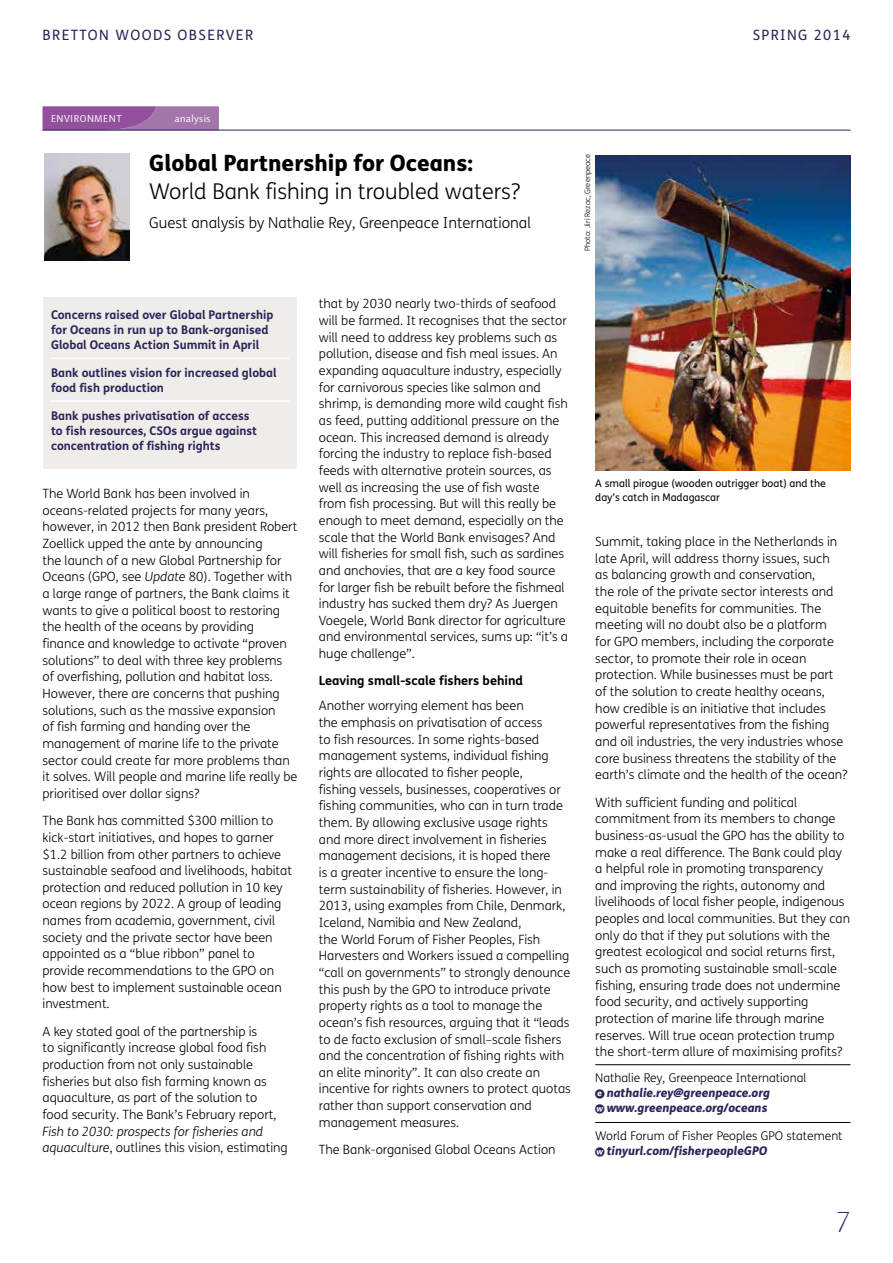
<style>
.page{position:relative;width:893px;height:1263px;background:#fff}
.page>*{position:absolute;margin:0;border:0;box-sizing:border-box;transform-origin:0 0}
.t1{font:28.5px "Shaker RL";color:#2a2559}
.t2{font:800 22.5px "FS Me";color:#000}
.t3{font:300 21.75px "FS Me";color:#000}
.t4{font:300 15px "FS Me";color:#000}
.t5{font:14.25px "FS Me";letter-spacing:.1em;color:#2a2559}
.t6{font:300 12.75px/16.6px "FS Me";color:#000}
.t7{font:italic 300 12.75px/16.6px "FS Me";color:#000}
.t8{font:700 12.75px "FS Me";color:#000}
.t9{font:700 12px/15px "FS Me";color:#2a2559}
.t10{font:12px/15px "weblinks";color:#2a2559}
.t11{font:300 12px "FS Me";color:#000}
.t12{font:10.8px "Shaker R";letter-spacing:.05em;color:#fff}
.t13{font:10.5px/13.5px "FS Me";color:#000}
.t14{font:300 7.5px "FS Me";color:#000}
.s1{font-style:italic}
.s2{font-style:normal}
</style>
<div class="page">
<div style="left:43px;top:297px;width:254px;height:172px;background:#efecea"></div>
<hr style="left:51px;top:358px;width:238px;height:1px;background:#fff">
<hr style="left:51px;top:400px;width:238px;height:2px;background:#fff">
<hr style="left:595px;top:1064px;width:255px;height:1px;background:#000">
<hr style="left:595px;top:1122px;width:255px;height:1px;background:#000">
<img style="left:595px;top:155px;width:255px;height:315px">
<svg style="left:43px;top:106px;width:176px;height:24px;background:#9960a1"></svg>
<hr style="left:43px;top:130px;width:807px;height:1px;background:#2a2559">
<img style="left:44px;top:154px;width:85px;height:106px">
<p class="t5" style="left:43px;top:27px;width:212px">BRETTON WOODS OBSERVER</p>
<p class="t5" style="left:753px;top:27px;width:99px">SPRING 2014</p>
<p class="t12" style="left:51px;top:113px;width:72px">ENVIRONMENT</p>
<p class="t12" style="left:175px;top:113px;width:37px">analysis</p>
<h2 class="t2" style="left:149px;top:149px;width:325px">Global Partnership for Oceans:</h2>
<h3 class="t3" style="left:149px;top:179px;width:372px">World Bank fishing in troubled waters?</h3>
<p class="t4" style="left:149px;top:214px;width:383px">Guest analysis by Nathalie Rey, Greenpeace International</p>
<p class="t14" style="left:583px;top:251px;width:99px;rotate:-90deg">Photo: Jiri Rezac, Greenpeace</p>
<p class="t9" style="left:51px;top:307px;width:224px">Concerns raised over Global Partnership for Oceans in run up to Bank-organised<br>Global Oceans Action Summit in April</p>
<p class="t9" style="left:51px;top:365px;width:227px">Bank outlines vision for increased global food fish production</p>
<p class="t9" style="left:51px;top:408px;width:208px">Bank pushes privatisation of access to fish resources, CSOs argue against concentration of fishing rights</p>
<p class="t6" style="left:43px;top:486px;width:256px">The World Bank has been involved in oceans-related projects for many years, however, in 2012 then Bank president Robert Zoellick upped the ante by announcing<br>the launch of a new Global Partnership for Oceans (GPO, see <span class="s1">Update</span> 80). Together with a large range of partners, the Bank claims it wants to give a political boost to restoring the health of the oceans by providing finance and knowledge to activate “proven solutions” to deal with three key problems<br>of overfishing, pollution and habitat loss.<br>However, there are concerns that pushing solutions, such as the massive expansion<br>of fish farming and handing over the management of marine life to the private sector could create far more problems than it solves. Will people and marine life really be prioritised over dollar signs?</p>
<p class="t6" style="left:43px;top:813px;width:251px">The Bank has committed $300 million to kick-start initiatives, and hopes to garner $1.2 billion from other partners to achieve sustainable seafood and livelihoods, habitat protection and reduced pollution in 10 key ocean regions by 2022. A group of leading names from academia, government, civil society and the private sector have been appointed as a “blue ribbon” panel to provide recommendations to the GPO on how best to implement sustainable ocean investment.</p>
<p class="t6" style="left:43px;top:1023px;width:235px">A key stated goal of the partnership is<br>to significantly increase global food fish production from not only sustainable fisheries but also fish farming known as aquaculture, as part of the solution to food security. The Bank’s February report,</p>
<p class="t7" style="left:43px;top:1123px;width:247px">Fish to 2030: prospects for fisheries and aquaculture<span class="s2">, outlines this vision, estimating</span></p>
<p class="t6" style="left:319px;top:296px;width:251px">that by 2030 nearly two-thirds of seafood will be farmed. It recognises that the sector will need to address key problems such as pollution, disease and fish meal issues. An expanding aquaculture industry, especially for carnivorous species like salmon and shrimp, is demanding more wild caught fish as feed, putting additional pressure on the ocean. This increased demand is already forcing the industry to replace fish-based feeds with alternative protein sources, as well as increasing the use of fish waste from fish processing. But will this really be enough to meet demand, especially on the scale that the World Bank envisages? And will fisheries for small fish, such as sardines and anchovies, that are a key food source for larger fish be rebuilt before the fishmeal industry has sucked them dry? As Juergen Voegele, World Bank director for agriculture and environmental services, sums up: “it’s a huge challenge”.</p>
<p class="t8" style="left:319px;top:673px;width:206px">Leaving small-scale fishers behind</p>
<p class="t6" style="left:319px;top:698px;width:254px">Another worrying element has been<br>the emphasis on privatisation of access<br>to fish resources. In some rights-based management systems, individual fishing rights are allocated to fisher people,<br>fishing vessels, businesses, cooperatives or fishing communities, who can in turn trade them. By allowing exclusive usage rights and more direct involvement in fisheries management decisions, it is hoped there<br>is a greater incentive to ensure the long&shy;term sustainability of fisheries. However, in 2013, using examples from Chile, Denmark, Iceland, Namibia and New Zealand,<br>the World Forum of Fisher Peoples, Fish Harvesters and Workers issued a compelling “call on governments” to strongly denounce this push by the GPO to introduce private property rights as a tool to manage the ocean’s fish resources, arguing that it “leads to de facto exclusion of small–scale fishers and the concentration of fishing rights with an elite minority”. It can also create an incentive for rights owners to protect quotas rather than support conservation and management measures.</p>
<p class="t6" style="left:319px;top:1141px;width:238px">The Bank-organised Global Oceans Action</p>
<p class="t13" style="left:595px;top:477px;width:232px">A small pirogue (wooden outrigger boat) and the day’s catch in Madagascar</p>
<p class="t6" style="left:595px;top:534px;width:254px">Summit, taking place in the Netherlands in late April, will address thorny issues, such<br>as balancing growth and conservation,<br>the role of the private sector interests and equitable benefits for communities. The meeting will no doubt also be a platform<br>for GPO members, including the corporate sector, to promote their role in ocean protection. While businesses must be part of the solution to create healthy oceans, how credible is an initiative that includes powerful representatives from the fishing and oil industries, the very industries whose core business threatens the stability of the earth’s climate and the health of the ocean?</p>
<p class="t6" style="left:595px;top:794px;width:256px">With sufficient funding and political commitment from its members to change business-as-usual the GPO has the ability to make a real difference. The Bank could play a helpful role in promoting transparency<br>and improving the rights, autonomy and livelihoods of local fisher people, indigenous peoples and local communities. But they can only do that if they put solutions with the greatest ecological and social returns first, such as promoting sustainable small-scale fishing, ensuring trade does not undermine food security, and actively supporting protection of marine life through marine reserves. Will true ocean protection trump the short-term allure of maximising profits?</p>
<p class="t11" style="left:595px;top:1071px;width:213px">Nathalie Rey, Greenpeace International</p>
<p class="t10" style="left:595px;top:1085px;width:176px">Ωnathalie.rey@greenpeace.org<br>Δwww.greenpeace.org/oceans</p>
<p class="t11" style="left:595px;top:1129px;width:249px">World Forum of Fisher Peoples GPO statement</p>
<p class="t10" style="left:595px;top:1143px;width:173px">Δtinyurl.com/fisherpeopleGPO</p>
<h1 class="t1" style="left:836px;top:1204px;width:16px">7</h1>
</div>
